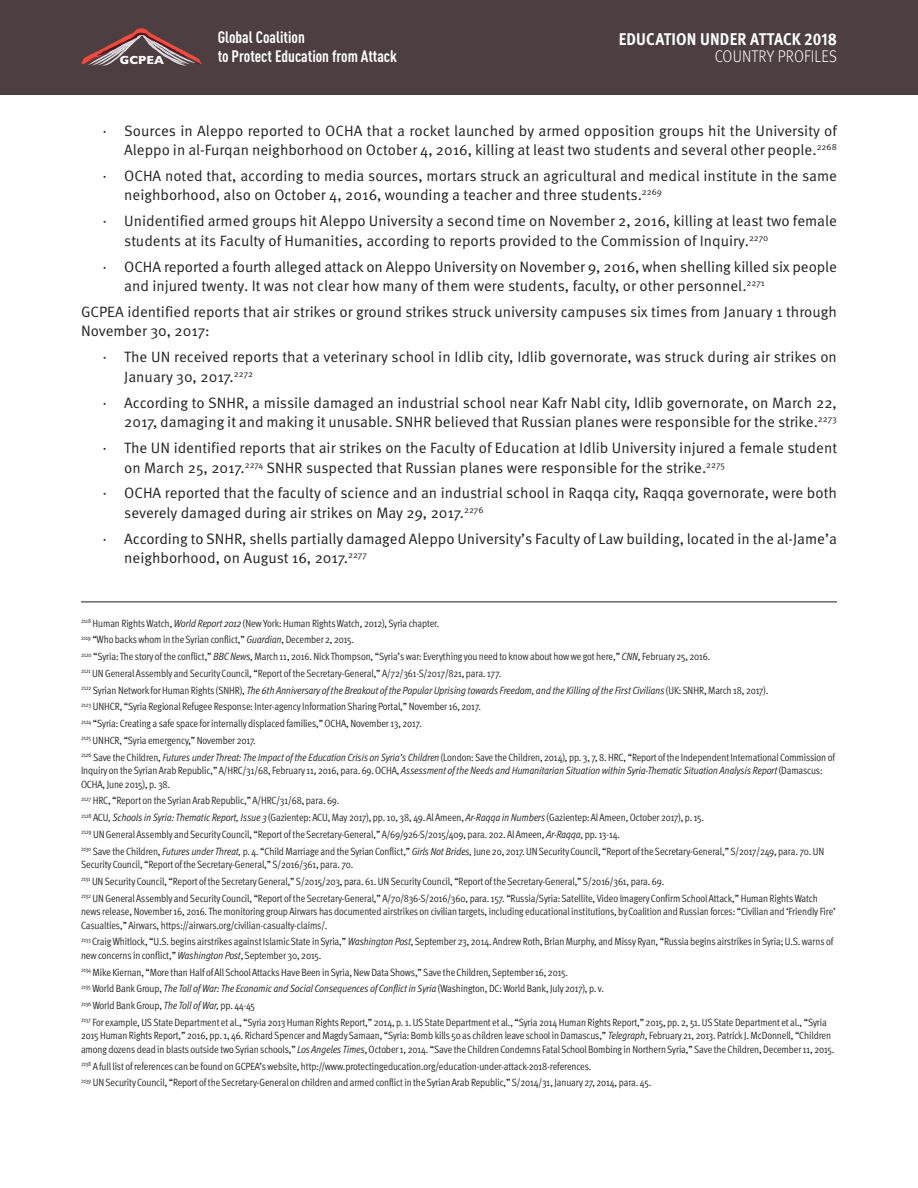
<style>
.page{position:relative;width:918px;height:1188px;background:#fff}
.page>*{position:absolute;margin:0;border:0;box-sizing:border-box;transform-origin:0 0}
.t1{font:700 16.95px "Meta Pro";letter-spacing:.01em;color:#fff;scale:.9 1}
.t2{font:300 16.95px "Meta Pro";letter-spacing:.01em;color:#fff;scale:.9 1}
.t3{font:700 16.35px/19.4px "DIN Cond";color:#fff}
.t4{font:15px/19.5px "Meta Pro Norm";color:#231f20}
.t5{font:700 11.85px "Gill Sans";color:#fff}
.t6{font:10.5px/16.8px "Meta Pro Cond Norm";letter-spacing:-.01em;color:#231f20}
.t7{font:10.5px "Meta Pro Cond Norm Ita";letter-spacing:-.01em;color:#231f20}
.s1{font-family:"Meta Pro Cond Norm Ita"}
.s2{font-family:"Meta Pro Cond Norm"}
</style>
<div class="page">
<hr style="left:81px;top:602px;width:756px;height:1px;background:#231f20">
<div style="left:0;top:0;width:918px;height:95px;background:#4d3e42"></div>
<svg style="left:81px;top:28px;width:121px;height:38px"></svg>
<h2 class="t3" style="left:218px;top:29px;width:181px">Global Coalition<br>to Protect Education from Attack</h2>
<h1 class="t1" style="left:619px;top:33px;width:244px">EDUCATION UNDER ATTACK 2018</h1>
<p class="t5" style="left:120px;top:53px;width:46px">GCPEA</p>
<h1 class="t2" style="left:715px;top:50px;width:137px">COUNTRY PROFILES</h1>
<h3 class="t4" style="left:103px;top:122px;width:736px;text-align:right">· Sources in Aleppo reported to OCHA that a rocket launched by armed opposition groups hit the University of<br>Aleppo in al-Furqan neighborhood on October 4, 2016, killing at least two students and several other people.<sup>2268</sup></h3>
<h3 class="t4" style="left:124px;top:167px;width:714px;text-indent:-22px">· OCHA noted that, according to media sources, mortars struck an agricultural and medical institute in the same neighborhood, also on October 4, 2016, wounding a teacher and three students.<sup>2269</sup></h3>
<h3 class="t4" style="left:124px;top:212px;width:714px;text-indent:-22px">· Unidentified armed groups hit Aleppo University a second time on November 2, 2016, killing at least two female students at its Faculty of Humanities, according to reports provided to the Commission of Inquiry.<sup>2270</sup></h3>
<h3 class="t4" style="left:124px;top:258px;width:714px;text-indent:-22px">· OCHA reported a fourth alleged attack on Aleppo University on November 9, 2016, when shelling killed six people and injured twenty. It was not clear how many of them were students, faculty, or other personnel.<sup>2271</sup></h3>
<h3 class="t4" style="left:81px;top:303px;width:757px">GCPEA identified reports that air strikes or ground strikes struck university campuses six times from January 1 through<br>November 30, 2017:</h3>
<h3 class="t4" style="left:124px;top:349px;width:714px;text-indent:-22px">· The UN received reports that a veterinary school in Idlib city, Idlib governorate, was struck during air strikes on<br>January 30, 2017.<sup>2272</sup></h3>
<h3 class="t4" style="left:103px;top:394px;width:736px;text-align:right">· According to SNHR, a missile damaged an industrial school near Kafr Nabl city, Idlib governorate, on March 22,<br>2017, damaging it and making it unusable. SNHR believed that Russian planes were responsible for the strike.<sup>2273</sup></h3>
<h3 class="t4" style="left:124px;top:439px;width:714px;text-indent:-22px">· The UN identified reports that air strikes on the Faculty of Education at Idlib University injured a female student on March 25, 2017.<sup>2274</sup> SNHR suspected that Russian planes were responsible for the strike.<sup>2275</sup></h3>
<h3 class="t4" style="left:124px;top:485px;width:714px;text-indent:-22px">· OCHA reported that the faculty of science and an industrial school in Raqqa city, Raqqa governorate, were both severely damaged during air strikes on May 29, 2017.<sup>2276</sup></h3>
<h3 class="t4" style="left:124px;top:530px;width:714px;text-indent:-22px">· According to SNHR, shells partially damaged Aleppo University’s Faculty of Law building, located in the al-Jame’a neighborhood, on August 16, 2017.<sup>2277</sup></h3>
<p class="t6" style="left:81px;top:616px;width:631px"><sup>2118</sup> Human RightsWatch, <span class="s1">World Report 2012</span> (NewYork: Human RightsWatch, 2012),Syria chapter.<br><sup>2119</sup> “Who backswhomin theSyrian conflict,” <span class="s1">Guardian</span>, December 2, 2015.<br><sup>2120</sup> “Syria: The story ofthe conflict,” <span class="s1">BBCNews</span>, March 11, 2016. NickThompson, “Syria’swar: Everything you need to knowabout howwe got here,” <span class="s1">CNN</span>, February 25, 2016.<br><sup>2121</sup> UNGeneral Assembly and Security Council, “Report ofthe Secretary-General,” A/72/361-S/2017/821, para.177.</p>
<p class="t7" style="left:81px;top:686px;width:689px"><sup>2122</sup> <span class="s2">Syrian Network forHuman Rights (SNHR),</span> The 6th Anniversary of the Breakout of the Popular Uprising towards Freedom, and the Killing of the First Civilians <span class="s2">(UK:SNHR,March 18, 2017).</span></p>
<p class="t6" style="left:81px;top:699px;width:756px"><sup>2123</sup> UNHCR, “Syria Regional Refugee Response: Inter-agencyInformation Sharing Portal,” November16, 2017.<br><sup>2124</sup> “Syria: Creating a safe space forinternally displaced families,”OCHA, November13, 2017.<br><sup>2125</sup> UNHCR, “Syria emergency,” November 2017.<br><sup>2126</sup> Save the Children,<span class="s1">Futures under Threat: The Impact of the Education Crisis on Syria’s Children</span> (London:Save theChildren, 2014), pp. 3, 7, 8. HRC, “Report ofthe IndependentInternationalCommission of</p>
<p class="t7" style="left:81px;top:767px;width:743px"><span class="s2">Inquiry on theSyrian Arab Republic,” A/HRC/31/68,February11, 2016, para. 69.OCHA,</span> Assessment of the Needs and Humanitarian Situation within Syria-Thematic Situation Analysis Report <span class="s2">(Damascus:</span></p>
<p class="t6" style="left:81px;top:776px;width:745px">OCHA, June 2015), p. 38.<br><sup>2127</sup> HRC, “Report on theSyrian Arab Republic,” A/HRC/31/68, para. 69.<br><sup>2128</sup> ACU<span class="s1">, Schools in Syria: Thematic Report, Issue 3</span> (Gazientep: ACU,May 2017), pp.10, 38, 49. AlAmeen, <span class="s1">Ar-Raqqa in Numbers</span> (Gazientep: AlAmeen,October 2017), p.15.<br><sup>2129</sup> UNGeneralAssembly andSecurityCouncil, “Report oftheSecretary-General,” A/69/926-S/2015/409, para. 202. AlAmeen, <span class="s1">Ar-Raqqa,</span> pp.13-14.<br><sup>2130</sup> Save the Children,<span class="s1">Futures under Threat,</span> p. 4. “Child Marriage and theSyrianConflict,” <span class="s1">Girls Not Brides,</span> June 20, 2017. UNSecurityCouncil, “Report oftheSecretary-General,”S/2017/249, para. 70. UN</p>
<p class="t6" style="left:81px;top:857px;width:738px">SecurityCouncil, “Report oftheSecretary-General,”S/2016/361, para. 70.<br><sup>2131</sup> UNSecurity Council, “Report ofthe SecretaryGeneral,” S/2015/203, para. 61. UNSecurity Council, “Report ofthe Secretary-General,” S/2016/361, para. 69.<br><sup>2132</sup> UNGeneral Assembly and Security Council, “Report ofthe Secretary-General,” A/70/836-S/2016/360, para.157. “Russia/Syria: Satellite, Video Imagery ConfirmSchool Attack,” Human RightsWatch</p>
<p class="t6" style="left:81px;top:906px;width:756px;line-height:13.5px">news release, November16, 2016. Themonitoring group Airwars has documented airstrikes on civilian targets, including educational institutions, byCoalition and Russian forces: “Civilian and ‘FriendlyFire’<br>Casualties,” Airwars, https://airwars.org/civilian-casualty-claims/.</p>
<p class="t6" style="left:81px;top:936px;width:754px;line-height:13.5px"><sup>2133</sup> CraigWhitlock, “U.S. begins airstrikes againstIslamicState inSyria,”<span class="s1">Washington Post</span>,September 23, 2014. AndrewRoth, Brian Murphy, andMissy Ryan, “Russia begins airstrikes inSyria; U.S.warns of newconcerns in conflict,”<span class="s1">Washington Post</span>,September 30, 2015.</p>
<p class="t6" style="left:81px;top:964px;width:489px"><sup>2134</sup> Mike Kiernan, “More than Half of AllSchoolAttacksHave Been inSyria, NewDataShows,”Save theChildren,September16, 2015.</p>
<p class="t7" style="left:81px;top:985px;width:524px"><sup>2135</sup> <span class="s2">World BankGroup,</span> The Toll of War: The Economic and Social Consequences of Conflict in Syria <span class="s2">(Washington, DC:World Bank, July 2017), p.v.</span></p>
<p class="t6" style="left:81px;top:998px;width:747px"><sup>2136</sup> World BankGroup, <span class="s1">The Toll ofWar,</span> pp. 44-45<br><sup>2137</sup> For example, USState Department et al., “Syria 2013 Human Rights Report,” 2014, p.1. USState Department et al., “Syria 2014 Human Rights Report,” 2015, pp. 2, 51. USState Department et al., “Syria</p>
<p class="t6" style="left:81px;top:1030px;width:755px;line-height:13.5px">2015 Human Rights Report,” 2016, pp.1, 46. RichardSpencer and MagdySamaan, “Syria: Bomb kills 50 as children leave school in Damascus,” <span class="s1">Telegraph</span>,February 21, 2013. Patrick J. McDonnell, “Children among dozens dead in blasts outside twoSyrian schools,” <span class="s1">Los Angeles Times</span>,October1, 2014. “Save theChildrenCondemns FatalSchoolBombing in NorthernSyria,”Save theChildren, December11, 2015.</p>
<p class="t6" style="left:81px;top:1058px;width:572px"><sup>2138</sup> A full list ofreferences can be found onGCPEA’swebsite, http://www.protectingeducation.org/education-under-attack-2018-references.<br><sup>2139</sup> UNSecurityCouncil, “Report oftheSecretary-General on children and armed conflictin theSyrian Arab Republic,”S/2014/31, January 27, 2014, para. 45.</p>
</div>
